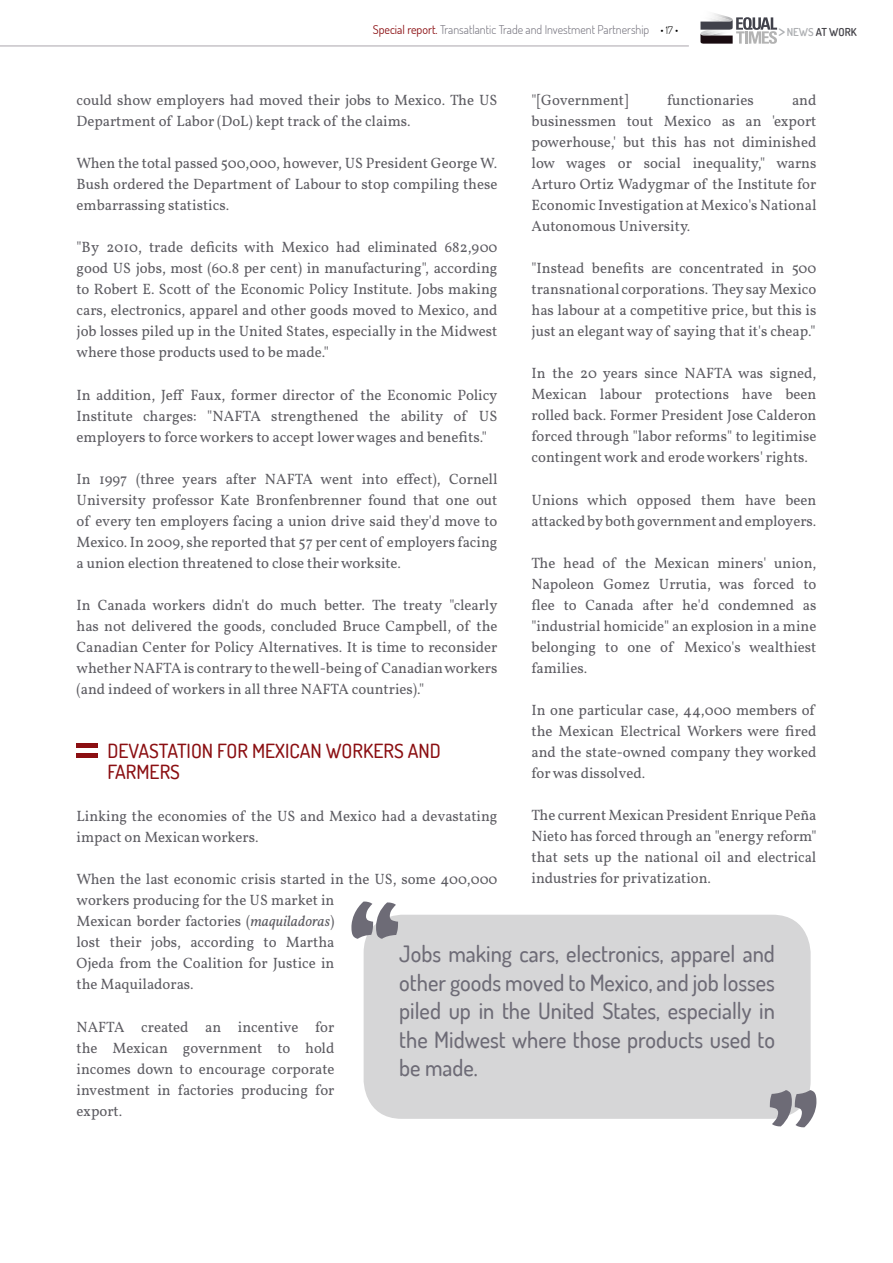
<style>
.page{position:relative;width:893px;height:1263px;background:#fff}
.page>*{position:absolute;margin:0;border:0;box-sizing:border-box;transform-origin:0 0}
.t1{font:500 22.5px/28.5px "Dosis";color:#6d6b76;text-align:justify}
.t2{font:500 19.5px "Dosis";color:#8b0f12}
.t3{font:15px/21px "Vollkorn";color:#5d5c62;text-align:justify}
.t4{font:300 12px "Dosis";color:#6d6b76}
.t5{font:600 10.95px "Dosis";color:#444349}
.s1{font-weight:400;color:#8b0f12}
.s2{font-size:10.5px;color:#000}
.s3{font-weight:500;font-size:17.85px;color:#adafb2}
.s4{color:#adafb2}
.s5{font-style:italic}
</style>
<div class="page">
<hr style="left:0;top:46px;width:689px;height:1px;background:#aaa5ac">
<img style="left:714px;top:13px;width:14px;height:4px">
<img style="left:714px;top:15px;width:10px;height:2px">
<svg style="left:700px;top:17px;width:77px;height:27px"></svg>
<div style="left:77px;top:743px;width:21px;height:5px;background:#8b0f12"></div>
<div style="left:77px;top:753px;width:21px;height:5px;background:#8b0f12"></div>
<div style="left:364px;top:915px;width:447px;height:204px;background:#d6d6d7;border-radius:38px"></div>
<svg style="left:351px;top:901px;width:47px;height:38px"></svg>
<svg style="left:770px;top:1090px;width:46px;height:37px"></svg>
<p class="t4" style="left:373px;top:22px;width:307px"><span class="s1">Special report.</span> Transatlantic Trade and Investment Partnership <span class="s2">• 17 •</span></p>
<p class="t5" style="left:778px;top:25px;width:80px"><span class="s3">&gt;</span> <span class="s4">NEWS</span> AT WORK</p>
<p class="t3" style="left:531px;top:89px;width:99px">"[Government]</p>
<p class="t3" style="left:667px;top:89px;width:88px">functionaries</p>
<p class="t3" style="left:77px;top:89px;width:422px">could show employers had moved their jobs to Mexico. The US<br>Department of Labor (DoL) kept track of the claims.</p>
<p class="t3" style="left:77px;top:153px;width:422px">When the total passed 500,000, however, US President George W.<br>Bush ordered the Department of Labour to stop compiling these embarrassing statistics.</p>
<p class="t3" style="left:77px;top:237px;width:422px">"By 2010, trade deficits with Mexico had eliminated 682,900 good US jobs, most (60.8 per cent) in manufacturing", according to Robert E. Scott of the Economic Policy Institute. Jobs making cars, electronics, apparel and other goods moved to Mexico, and job losses piled up in the United States, especially in the Midwest where those products used to be made."</p>
<p class="t3" style="left:77px;top:384px;width:422px">In addition, Jeff Faux, former director of the Economic Policy Institute charges: "NAFTA strengthened the ability of US employers to force workers to accept lower wages and benefits."</p>
<p class="t3" style="left:77px;top:468px;width:422px">In 1997 (three years after NAFTA went into effect), Cornell University professor Kate Bronfenbrenner found that one out of every ten employers facing a union drive said they'd move to Mexico. In 2009, she reported that 57 per cent of employers facing a union election threatened to close their worksite.</p>
<p class="t3" style="left:77px;top:595px;width:422px">In Canada workers didn't do much better. The treaty "clearly has not delivered the goods, concluded Bruce Campbell, of the Canadian Center for Policy Alternatives. It is time to reconsider whether NAFTA is contrary to the well-being of Canadian workers (and indeed of workers in all three NAFTA countries)."</p>
<p class="t3" style="left:531px;top:89px;width:286px;text-indent:261px">and businessmen tout Mexico as an 'export powerhouse,' but this has not diminished low wages or social inequality," warns Arturo Ortiz Wadygmar of the Institute for Economic Investigation at Mexico's National Autonomous University.</p>
<p class="t3" style="left:531px;top:258px;width:286px">"Instead benefits are concentrated in 500 transnational corporations. They say Mexico has labour at a competitive price, but this is just an elegant way of saying that it's cheap."</p>
<p class="t3" style="left:531px;top:363px;width:286px">In the 20 years since NAFTA was signed, Mexican labour protections have been rolled back. Former President Jose Calderon forced through "labor reforms" to legitimise contingent work and erode workers' rights.</p>
<p class="t3" style="left:531px;top:489px;width:286px">Unions which opposed them have been attacked by both government and employers.</p>
<p class="t3" style="left:531px;top:552px;width:286px">The head of the Mexican miners' union, Napoleon Gomez Urrutia, was forced to flee to Canada after he'd condemned as "industrial homicide" an explosion in a mine belonging to one of Mexico's wealthiest families.</p>
<p class="t3" style="left:531px;top:700px;width:286px">In one particular case, 44,000 members of the Mexican Electrical Workers were fired and the state-owned company they worked for was dissolved.</p>
<p class="t3" style="left:531px;top:805px;width:286px">The current Mexican President Enrique Peña Nieto has forced through an "energy reform" that sets up the national oil and electrical industries for privatization.</p>
<h2 class="t2" style="left:107px;top:738px;width:62px">Devastation</h2>
<h2 class="t2" style="left:217px;top:738px;width:78px">for Mexican</h2>
<h2 class="t2" style="left:326px;top:738px;width:94px">Workers and</h2>
<h2 class="t2" style="left:107px;top:759px;width:74px">Farmers</h2>
<p class="t3" style="left:77px;top:805px;width:422px">Linking the economies of the US and Mexico had a devastating impact on Mexican workers.</p>
<p class="t3" style="left:77px;top:869px;width:422px;text-align:left">When the last economic crisis started in the US, some 400,000 workers producing for the US market in<br>Mexican border factories (<span class="s5">maquiladoras</span>)<br>lost their jobs, according to Martha<br>Ojeda from the Coalition for Justice in<br>the Maquiladoras.</p>
<p class="t3" style="left:77px;top:1016px;width:259px">NAFTA created an incentive for the Mexican government to hold incomes down to encourage corporate investment in factories producing for export.</p>
<h1 class="t1" style="left:399px;top:939px;width:377px">Jobs making cars, electronics, apparel and other goods moved to Mexico, and job losses piled up in the United States, especially in the Midwest where those products used to be made.</h1>
</div>
